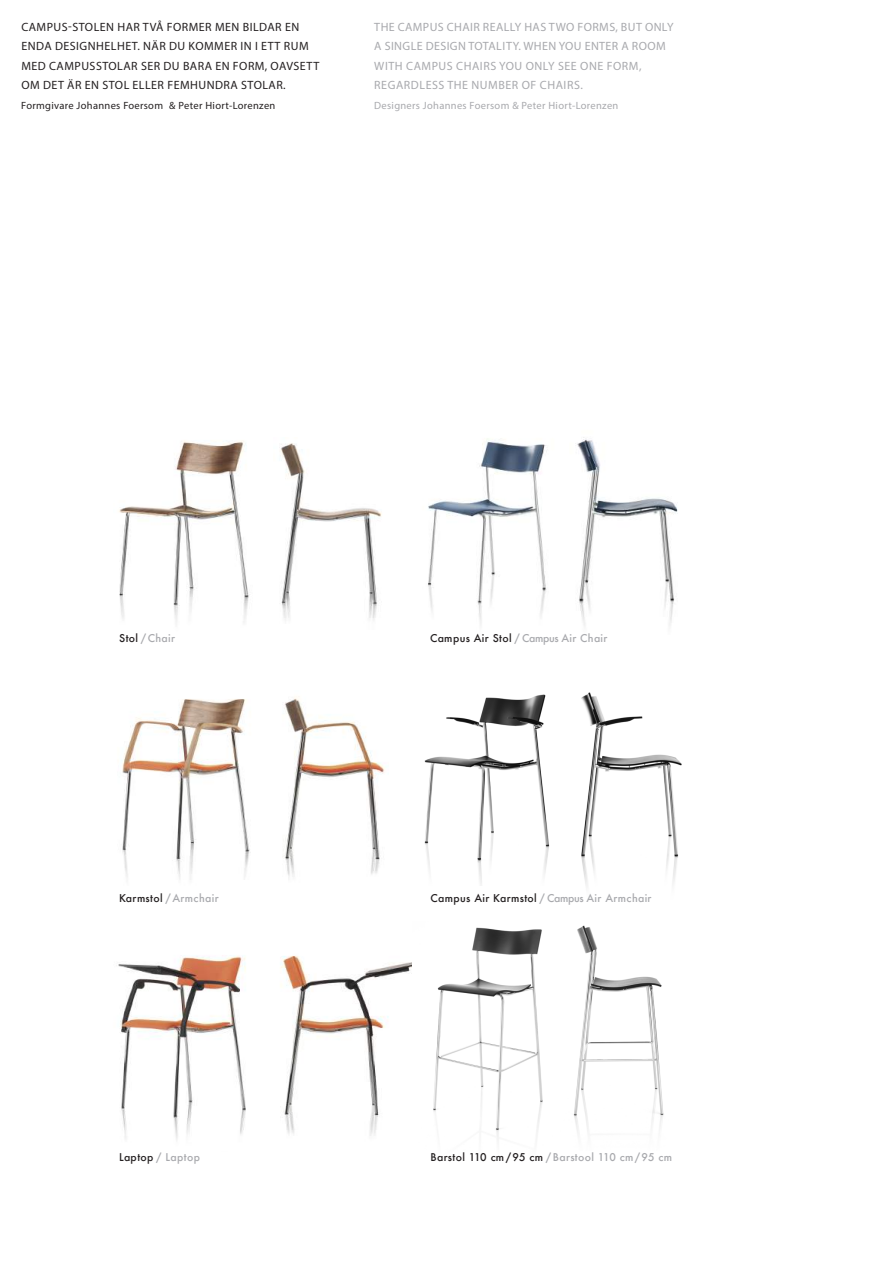
<style>
.page{position:relative;width:893px;height:1263px;background:#fff}
.page>*{position:absolute;margin:0;border:0;box-sizing:border-box;transform-origin:0 0}
.t1{font:12px/19.5px "Myriad Pro";letter-spacing:.04em;color:#231f20}
.t2{font:12px/19.5px "Myriad Pro";letter-spacing:.03em;color:#a8a9ad}
.t3{font:500 10.5px "Futura";letter-spacing:.03em;color:#a8a9ad}
.t4{font:10.5px "Myriad Pro";letter-spacing:.03em;color:#231f20}
.t5{font:10.5px "Myriad Pro";letter-spacing:.03em;color:#a8a9ad}
.s1{color:#231f20}
</style>
<div class="page">
<img style="left:581px;top:692px;width:101px;height:194px">
<img style="left:424px;top:694px;width:126px;height:191px">
<img style="left:280px;top:955px;width:132px;height:181px">
<img style="left:118px;top:956px;width:128px;height:184px">
<img style="left:284px;top:697px;width:101px;height:180px">
<img style="left:122px;top:699px;width:129px;height:181px">
<img style="left:428px;top:438px;width:119px;height:187px">
<img style="left:577px;top:437px;width:101px;height:189px">
<img style="left:280px;top:443px;width:102px;height:177px">
<img style="left:119px;top:440px;width:130px;height:183px">
<img style="left:433px;top:927px;width:110px;height:213px">
<img style="left:573px;top:925px;width:91px;height:208px">
<p class="t1" style="left:21px;top:17px;width:299px">CAMPUS-STOLEN HAR TVÅ FORMER MEN BILDAR EN ENDA DESIGNHELHET. NÄR DU KOMMER IN I ETT RUM MED CAMPUSSTOLAR SER DU BARA EN FORM, OAVSETT OM DET ÄR EN STOL ELLER FEMHUNDRA STOLAR.</p>
<p class="t4" style="left:21px;top:99px;width:256px">Formgivare Johannes Foersom &amp; Peter Hiort-Lorenzen</p>
<p class="t2" style="left:374px;top:17px;width:301px">THE CAMPUS CHAIR REALLY HAS TWO FORMS, BUT ONLY A SINGLE DESIGN TOTALITY. WHEN YOU ENTER A ROOM WITH CAMPUS CHAIRS YOU ONLY SEE ONE FORM, REGARDLESS THE NUMBER OF CHAIRS.</p>
<p class="t5" style="left:374px;top:99px;width:246px">Designers Johannes Foersom &amp; Peter Hiort-Lorenzen</p>
<p class="t3" style="left:119px;top:631px;width:58px"><span class="s1">Stol</span> / Chair</p>
<p class="t3" style="left:430px;top:630px;width:179px"><span class="s1">Campus Air Stol</span> / Campus Air Chair</p>
<p class="t3" style="left:119px;top:890px;width:101px"><span class="s1">Karmstol</span> / Armchair</p>
<p class="t3" style="left:431px;top:890px;width:223px"><span class="s1">Campus Air Karmstol</span> / Campus Air Armchair</p>
<p class="t3" style="left:119px;top:1150px;width:83px"><span class="s1">Laptop</span> / Laptop</p>
<p class="t3" style="left:431px;top:1150px;width:243px"><span class="s1">Barstol 110 cm/95 cm</span> / Barstool 110 cm/95 cm</p>
</div>
